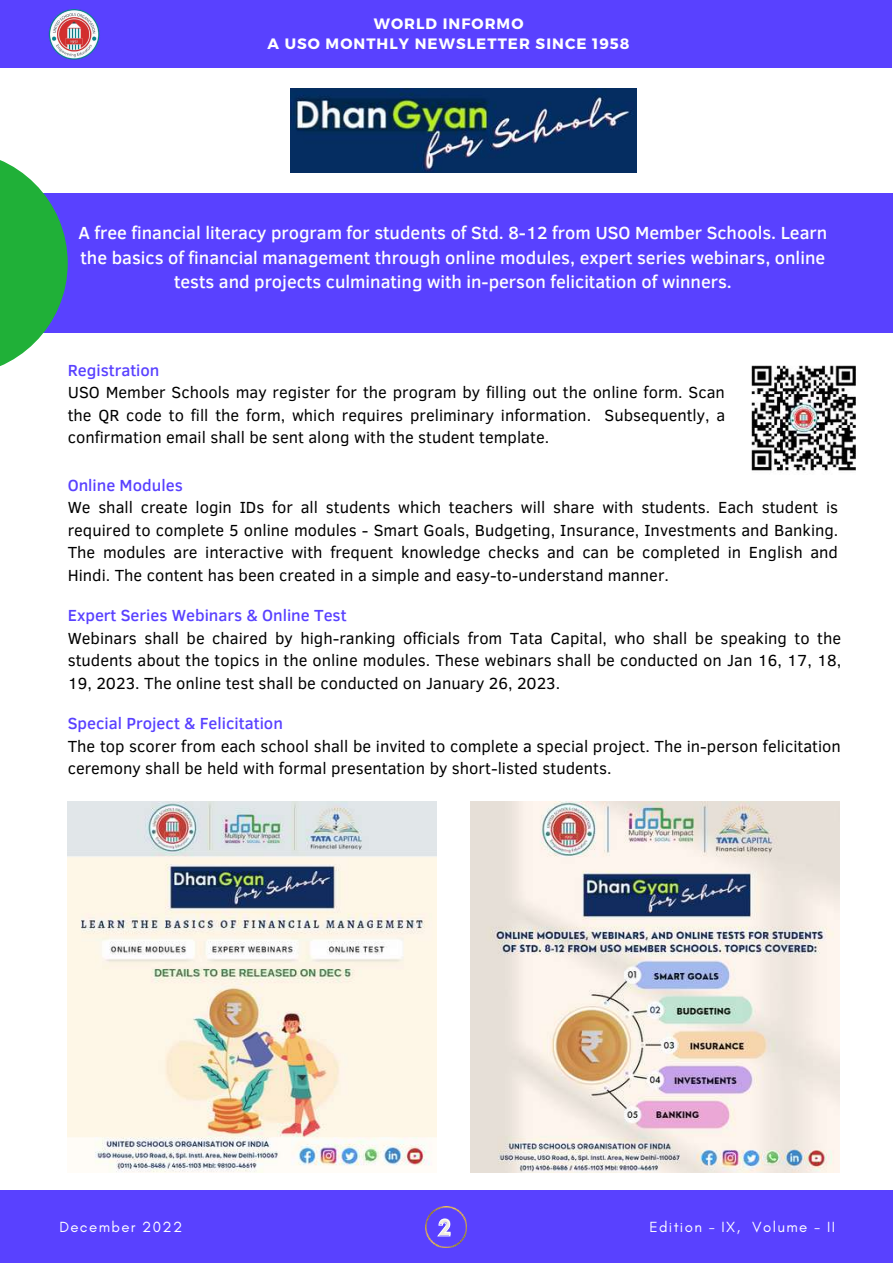
<style>
.page{position:relative;width:893px;height:1264px;background:#fff}
.page>*{position:absolute;margin:0;border:0;box-sizing:border-box;transform-origin:0 0}
.t1{font:700 24px "Glacial Indifference";color:#f2eddb}
.t2{font:500 18px/24.8px "Clear Sans";color:#fff;text-align:center}
.t3{font:16.5px/22.5px "Clear Sans";color:#000;text-align:justify}
.t4{font:500 16.5px "Clear Sans";color:#5941ff}
.t5{font:700 15px/20.2px "Montserrat";letter-spacing:.07em;color:#fff;text-align:center}
.t6{font:15px "Glacial Indifference";letter-spacing:.09em;color:#fff}
</style>
<div class="page">
<div style="left:0;top:1190px;width:892px;height:72px;background:#5941ff"></div>
<div style="left:0;top:0;width:891px;height:67px;background:#5941ff"></div>
<img style="left:425px;top:1206px;width:42px;height:41px">
<img style="left:30px;top:9px;width:85px;height:59px">
<div style="left:0;top:193px;width:892px;height:139px;background:#5941ff"></div>
<svg style="left:0;top:160px;width:68px;height:206px;fill:#20b038"></svg>
<img style="left:290px;top:89px;width:346px;height:83px">
<img style="left:751px;top:365px;width:105px;height:106px">
<img style="left:470px;top:801px;width:369px;height:371px">
<img style="left:68px;top:801px;width:368px;height:371px">
<svg style="left:437px;top:1218px;width:13px;height:18px"></svg>
<p class="t5" style="left:267px;top:12px;width:363px">WORLD INFORMO<br>A USO MONTHLY NEWSLETTER SINCE 1958</p>
<p class="t2" style="left:78px;top:219px;width:750px">A free financial literacy program for students of Std. 8-12 from USO Member Schools. Learn the basics of financial management through online modules, expert series webinars, online tests and projects culminating with in-person felicitation of winners.</p>
<p class="t4" style="left:68px;top:358px;width:93px">Registration</p>
<p class="t3" style="left:68px;top:380px;width:659px">USO Member Schools may register for the program by filling out the online form. Scan the QR code to fill the form, which requires preliminary information. Subsequently, a confirmation email shall be sent along with the student template.</p>
<p class="t4" style="left:68px;top:473px;width:116px">Online Modules</p>
<p class="t3" style="left:68px;top:495px;width:772px">We shall create login IDs for all students which teachers will share with students. Each student is required to complete 5 online modules - Smart Goals, Budgeting, Insurance, Investments and Banking.<br>The modules are interactive with frequent knowledge checks and can be completed in English and Hindi. The content has been created in a simple and easy-to-understand manner.</p>
<p class="t4" style="left:68px;top:603px;width:280px">Expert Series Webinars &amp; Online Test</p>
<p class="t3" style="left:68px;top:625px;width:775px">Webinars shall be chaired by high-ranking officials from Tata Capital, who shall be speaking to the students about the topics in the online modules. These webinars shall be conducted on Jan 16, 17, 18, 19, 2023. The online test shall be conducted on January 26, 2023.</p>
<p class="t4" style="left:68px;top:711px;width:217px">Special Project &amp; Felicitation</p>
<p class="t3" style="left:68px;top:733px;width:774px">The top scorer from each school shall be invited to complete a special project. The in-person felicitation ceremony shall be held with formal presentation by short-listed students.</p>
<h1 class="t1" style="left:439px;top:1212px;width:14px">2</h1>
<p class="t6" style="left:59px;top:1217px;width:124px">December 2022</p>
<p class="t6" style="left:649px;top:1217px;width:187px">Edition - IX, Volume - II</p>
</div>
